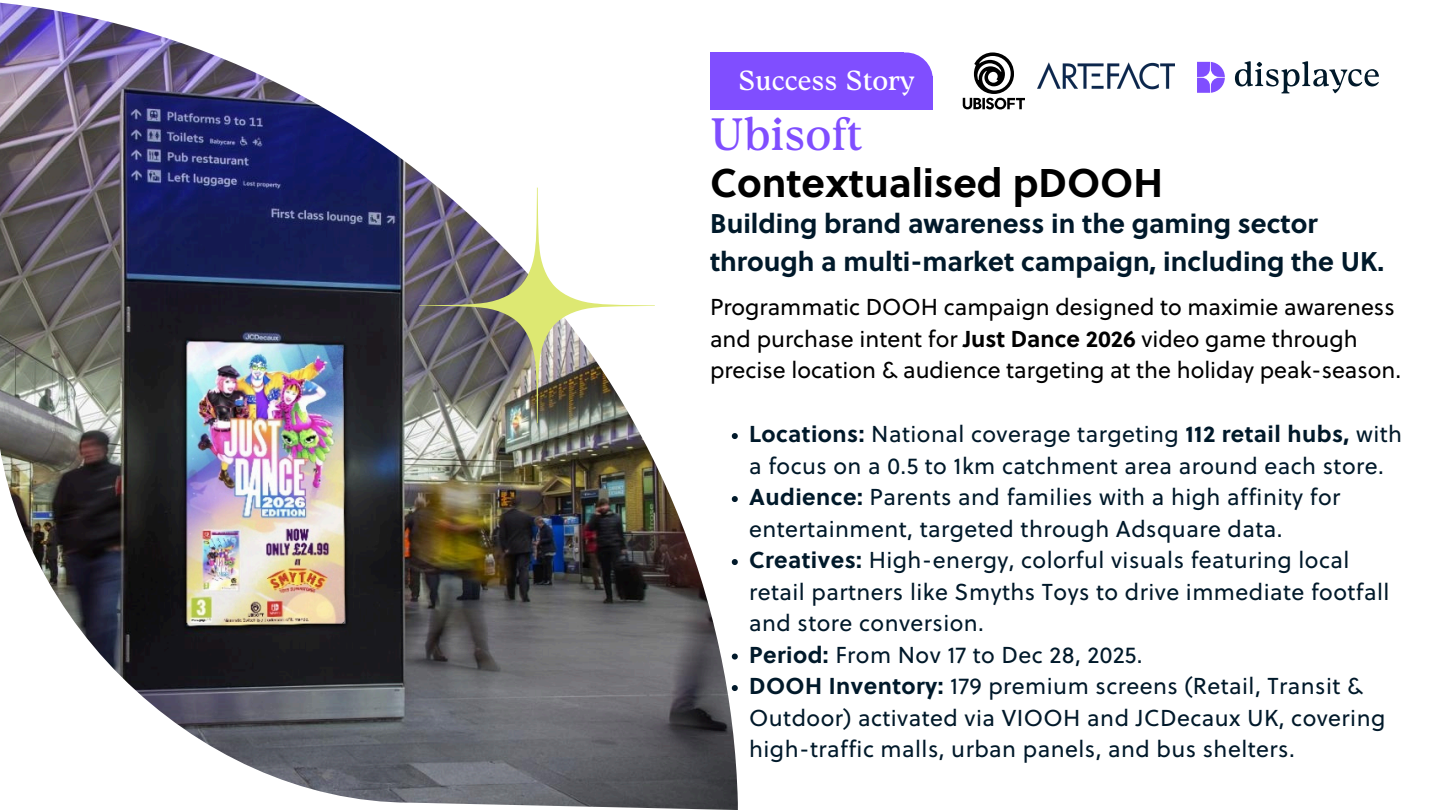
<style>
.page{position:relative;width:1440px;height:810px;background:#fff}
.page>*{position:absolute;margin:0;border:0;box-sizing:border-box;transform-origin:0 0}
.t1{font:600 45px "Gwen Text";color:#804eff}
.t2{font:700 40px "Soleil";color:#000}
.t3{font:600 27.3px "Gwen Text";color:#fff}
.t4{font:700 27px/37.5px "Soleil";color:#00192a}
.t5{font:23px/31.5px "Soleil";letter-spacing:.02em;color:#00192a}
.t6{font:23px/31.5px "Soleil";color:#000}
.s1{font-weight:700}
</style>
<div class="page">
<img style="left:0;top:2px;width:738px;height:808px">
<svg style="left:904px;top:52px;width:29px;height:24px"></svg>
<div style="left:710px;top:52px;width:194px;height:58px;background:#804eff"></div>
<div style="left:739px;top:76px;width:194px;height:34px;background:#804eff"></div>
<img style="left:419px;top:187px;width:236px;height:236px">
<svg style="left:1197px;top:62px;width:28px;height:31px"></svg>
<svg style="left:1235px;top:61px;width:144px;height:32px"></svg>
<svg style="left:963px;top:52px;width:62px;height:57px"></svg>
<img style="left:1038px;top:62px;width:136px;height:28px">
<svg style="left:732px;top:433px;width:6px;height:6px"></svg>
<svg style="left:732px;top:496px;width:6px;height:6px"></svg>
<svg style="left:732px;top:559px;width:6px;height:6px"></svg>
<svg style="left:732px;top:654px;width:6px;height:6px"></svg>
<svg style="left:732px;top:685px;width:6px;height:6px"></svg>
<p class="t3" style="left:738px;top:65px;width:178px">Success Story</p>
<p class="t1" style="left:710px;top:108px;width:154px">Ubisoft</p>
<p class="t2" style="left:710px;top:165px;width:455px">Contextualised pDOOH</p>
<h3 class="t4" style="left:710px;top:208px;width:676px">Building brand awareness in the gaming sector through a multi-market campaign, including the UK.</h3>
<p class="t6" style="left:710px;top:294px;width:693px">Programmatic DOOH campaign designed to maximie awareness and purchase intent for <span class="s1">Just Dance 2026</span> video game through precise location &amp; audience targeting at the holiday peak-season.</p>
<p class="t5" style="left:749px;top:421px;width:655px"><span class="s1">Locations:</span> National coverage targeting <span class="s1">112 retail hubs,</span> with a focus on a 0.5 to 1km catchment area around each store.</p>
<p class="t5" style="left:749px;top:484px;width:593px"><span class="s1">Audience:</span> Parents and families with a high affinity for entertainment, targeted through Adsquare data.</p>
<p class="t5" style="left:749px;top:547px;width:642px"><span class="s1">Creatives:</span> High-energy, colorful visuals featuring local retail partners like Smyths Toys to drive immediate footfall and store conversion.</p>
<p class="t5" style="left:749px;top:641px;width:395px"><span class="s1">Period:</span> From Nov 17 to Dec 28, 2025.</p>
<p class="t5" style="left:749px;top:673px;width:638px"><span class="s1">DOOH Inventory:</span> 179 premium screens (Retail, Transit &amp;<br>Outdoor) activated via VIOOH and JCDecaux UK, covering high-traffic malls, urban panels, and bus shelters.</p>
</div>
